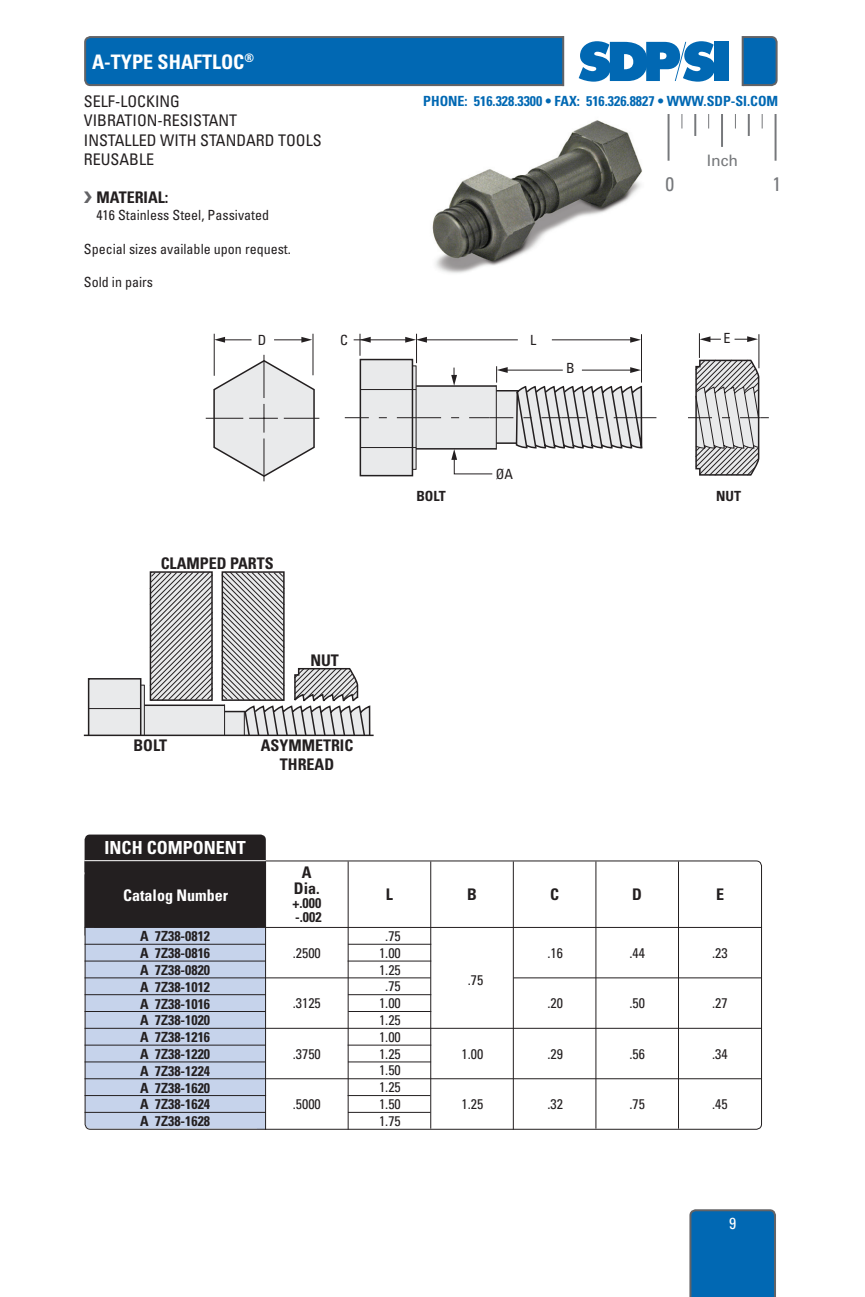
<style>
.page{position:relative;width:865px;height:1297px;background:#fff}
.page>*{position:absolute;margin:0;border:0;box-sizing:border-box;transform-origin:0 0}
.t1{font:700 condensed 20px "Univers";color:#fff}
.t2{font:condensed 19.6px "Univers";color:#76787b}
.t3{font:700 condensed 18px "Univers";color:#fff}
.t4{font:condensed 16px/19.2px "Univers";color:#231f20}
.t5{font:700 condensed 16px/19.2px "Univers";color:#231f20;text-align:center}
.t6{font:700 condensed 16px "Univers";color:#fff}
.t7{font:condensed 16px "Univers";color:#fff}
.t8{font:15.8px "Univers";color:#76787b}
.t9{font:condensed 14px/16.8px "Univers";color:#231f20;text-align:center}
.t10{font:700 condensed 14px/16.8px "Univers";color:#231f20}
.t11{font:700 condensed 14px "Univers";color:#0168b3}
</style>
<div class="page">
<svg style="left:84px;top:571px;width:290px;height:166px"></svg>
<hr style="left:88px;top:708px;width:52px;height:1px;background:#231f20">
<div style="left:85px;top:37px;width:691px;height:48px;background:#0168b3;border-radius:5px"></div>
<div style="left:84px;top:36px;width:693px;height:50px;border:2px solid #636366;border-radius:5px"></div>
<div style="left:564px;top:33px;width:178px;height:54px;background:#fff"></div>
<div style="left:713px;top:42px;width:14px;height:39px;background:#0168b3"></div>
<svg style="left:578px;top:41px;width:136px;height:41px"></svg>
<hr style="left:562px;top:36px;width:2px;height:50px;background:#636366">
<hr style="left:741px;top:36px;width:2px;height:50px;background:#636366">
<hr style="left:667px;top:114px;width:2px;height:47px;background:#76787b">
<hr style="left:774px;top:114px;width:2px;height:47px;background:#76787b">
<hr style="left:720px;top:114px;width:2px;height:33px;background:#76787b">
<hr style="left:694px;top:114px;width:2px;height:22px;background:#76787b">
<svg style="left:681px;top:114px;width:1px;height:14px"></svg>
<hr style="left:747px;top:114px;width:2px;height:22px;background:#76787b">
<svg style="left:761px;top:114px;width:1px;height:14px"></svg>
<svg style="left:688px;top:333px;width:80px;height:143px"></svg>
<svg style="left:215px;top:337px;width:36px;height:5px"></svg>
<svg style="left:274px;top:337px;width:38px;height:5px"></svg>
<hr style="left:263px;top:438px;width:1px;height:43px;background:#231f20">
<hr style="left:263px;top:355px;width:1px;height:43px;background:#231f20">
<svg style="left:212px;top:359px;width:103px;height:119px"></svg>
<hr style="left:283px;top:418px;width:36px;height:1px;background:#231f20">
<hr style="left:206px;top:418px;width:37px;height:1px;background:#231f20">
<hr style="left:312px;top:333px;width:1px;height:42px;background:#231f20">
<hr style="left:214px;top:333px;width:1px;height:42px;background:#231f20">
<svg style="left:344px;top:333px;width:312px;height:141px"></svg>
<img style="left:432px;top:120px;width:210px;height:153px">
<div style="left:84px;top:834px;width:182px;height:25px;background:#231f20"></div>
<svg style="left:84px;top:859px;width:678px;height:270px"></svg>
<hr style="left:85px;top:926px;width:676px;height:1px;background:#231f20">
<hr style="left:85px;top:943px;width:180px;height:1px;background:#231f20">
<hr style="left:85px;top:960px;width:180px;height:1px;background:#231f20">
<hr style="left:85px;top:977px;width:345px;height:1px;background:#231f20">
<hr style="left:85px;top:994px;width:180px;height:1px;background:#231f20">
<hr style="left:85px;top:1010px;width:180px;height:1px;background:#231f20">
<hr style="left:85px;top:1027px;width:676px;height:1px;background:#231f20">
<hr style="left:85px;top:1044px;width:180px;height:1px;background:#231f20">
<hr style="left:85px;top:1061px;width:180px;height:1px;background:#231f20">
<hr style="left:85px;top:1078px;width:675px;height:1px;background:#231f20">
<hr style="left:85px;top:1094px;width:181px;height:1px;background:#231f20">
<hr style="left:85px;top:1111px;width:180px;height:1px;background:#231f20">
<hr style="left:84px;top:860px;width:182px;height:1px;background:#fff">
<hr style="left:265px;top:861px;width:1px;height:268px;background:#231f20">
<hr style="left:347px;top:861px;width:1px;height:268px;background:#231f20">
<hr style="left:430px;top:861px;width:1px;height:267px;background:#231f20">
<hr style="left:512px;top:861px;width:1px;height:268px;background:#231f20">
<hr style="left:595px;top:861px;width:1px;height:267px;background:#231f20">
<hr style="left:677px;top:861px;width:1px;height:267px;background:#231f20">
<hr style="left:513px;top:977px;width:247px;height:1px;background:#231f20">
<hr style="left:348px;top:943px;width:83px;height:1px;background:#231f20">
<hr style="left:347px;top:960px;width:84px;height:1px;background:#231f20">
<hr style="left:348px;top:994px;width:83px;height:1px;background:#231f20">
<hr style="left:348px;top:1010px;width:83px;height:1px;background:#231f20">
<hr style="left:347px;top:1044px;width:84px;height:1px;background:#231f20">
<hr style="left:348px;top:1061px;width:83px;height:1px;background:#231f20">
<hr style="left:347px;top:1094px;width:83px;height:1px;background:#231f20">
<hr style="left:348px;top:1111px;width:82px;height:1px;background:#231f20">
<svg style="left:689px;top:1209px;width:86px;height:87px;background:#0869af"></svg>
<h1 class="t1" style="left:92px;top:49px;width:163px">A-TYPE SHAFTLOC<sup>®</sup></h1>
<p class="t4" style="left:84px;top:91px;width:239px">SELF-LOCKING<br>VIBRATION-RESISTANT<br>INSTALLED WITH STANDARD TOOLS<br>REUSABLE</p>
<p class="t5" style="left:96px;top:187px;width:73px">MATERIAL:</p>
<p class="t9" style="left:96px;top:206px;width:174px">416 Stainless Steel, Passivated</p>
<p class="t9" style="left:84px;top:240px;width:208px">Special sizes available upon request.</p>
<p class="t9" style="left:84px;top:273px;width:71px">Sold in pairs</p>
<p class="t11" style="left:423px;top:92px;width:356px">PHONE: 516.328.3300 • FAX: 516.326.8827 • WWW.SDP-SI.COM</p>
<p class="t8" style="left:706px;top:151px;width:33px">Inch</p>
<h2 class="t2" style="left:665px;top:171px;width:10px">0</h2>
<h2 class="t2" style="left:771px;top:171px;width:10px">1</h2>
<p class="t9" style="left:258px;top:331px;width:10px">D</p>
<p class="t9" style="left:340px;top:331px;width:9px">C</p>
<p class="t9" style="left:530px;top:331px;width:8px">L</p>
<p class="t9" style="left:566px;top:359px;width:10px">B</p>
<p class="t9" style="left:495px;top:465px;width:19px">ØA</p>
<p class="t9" style="left:723px;top:329px;width:8px">E</p>
<p class="t5" style="left:160px;top:553px;width:114px">CLAMPED PARTS</p>
<p class="t10" style="left:416px;top:487px;width:31px">BOLT</p>
<p class="t10" style="left:715px;top:487px;width:26px">NUT</p>
<p class="t5" style="left:310px;top:650px;width:30px">NUT</p>
<p class="t5" style="left:133px;top:735px;width:35px">BOLT</p>
<p class="t5" style="left:261px;top:735px;width:94px">ASYMMETRIC<br>THREAD</p>
<p class="t3" style="left:105px;top:836px;width:143px">INCH COMPONENT</p>
<p class="t6" style="left:123px;top:885px;width:106px">Catalog Number</p>
<p class="t10" style="left:140px;top:927px;width:71px;text-align:justify">A 7Z38-0812<br>A 7Z38-0816<br>A 7Z38-0820<br>A 7Z38-1012<br>A 7Z38-1016<br>A 7Z38-1020<br>A 7Z38-1216<br>A 7Z38-1220<br>A 7Z38-1224<br>A 7Z38-1620<br>A 7Z38-1624<br>A 7Z38-1628</p>
<p class="t5" style="left:294px;top:864px;width:27px;line-height:16px">A<br>Dia.</p>
<p class="t10" style="left:292px;top:896px;width:31px;line-height:14px">+.000 -.002</p>
<p class="t9" style="left:293px;top:943px;width:29px">.2500</p>
<p class="t9" style="left:293px;top:994px;width:29px">.3125</p>
<p class="t9" style="left:293px;top:1044px;width:29px">.3750</p>
<p class="t9" style="left:293px;top:1094px;width:29px">.5000</p>
<p class="t5" style="left:385px;top:884px;width:9px">L</p>
<p class="t5" style="left:467px;top:884px;width:11px">B</p>
<p class="t5" style="left:550px;top:884px;width:10px">C</p>
<p class="t5" style="left:632px;top:884px;width:11px">D</p>
<p class="t5" style="left:715px;top:884px;width:9px">E</p>
<p class="t9" style="left:379px;top:926px;width:23px">.75<br>1.00<br>1.25 .75<br>1.00<br>1.25<br>1.00<br>1.25<br>1.50<br>1.25<br>1.50<br>1.75</p>
<p class="t9" style="left:467px;top:971px;width:17px">.75</p>
<p class="t9" style="left:461px;top:1044px;width:23px">1.00</p>
<p class="t9" style="left:461px;top:1094px;width:23px">1.25</p>
<p class="t9" style="left:547px;top:943px;width:17px">.16</p>
<p class="t9" style="left:547px;top:994px;width:17px">.20</p>
<p class="t9" style="left:547px;top:1044px;width:17px">.29</p>
<p class="t9" style="left:547px;top:1094px;width:17px">.32</p>
<p class="t9" style="left:629px;top:943px;width:17px">.44</p>
<p class="t9" style="left:629px;top:994px;width:17px">.50</p>
<p class="t9" style="left:629px;top:1044px;width:17px">.56</p>
<p class="t9" style="left:629px;top:1094px;width:17px">.75</p>
<p class="t9" style="left:711px;top:943px;width:17px">.23</p>
<p class="t9" style="left:711px;top:994px;width:17px">.27</p>
<p class="t9" style="left:711px;top:1044px;width:17px">.34</p>
<p class="t9" style="left:711px;top:1094px;width:17px">.45</p>
<p class="t7" style="left:728px;top:1213px;width:9px">9</p>
</div>
